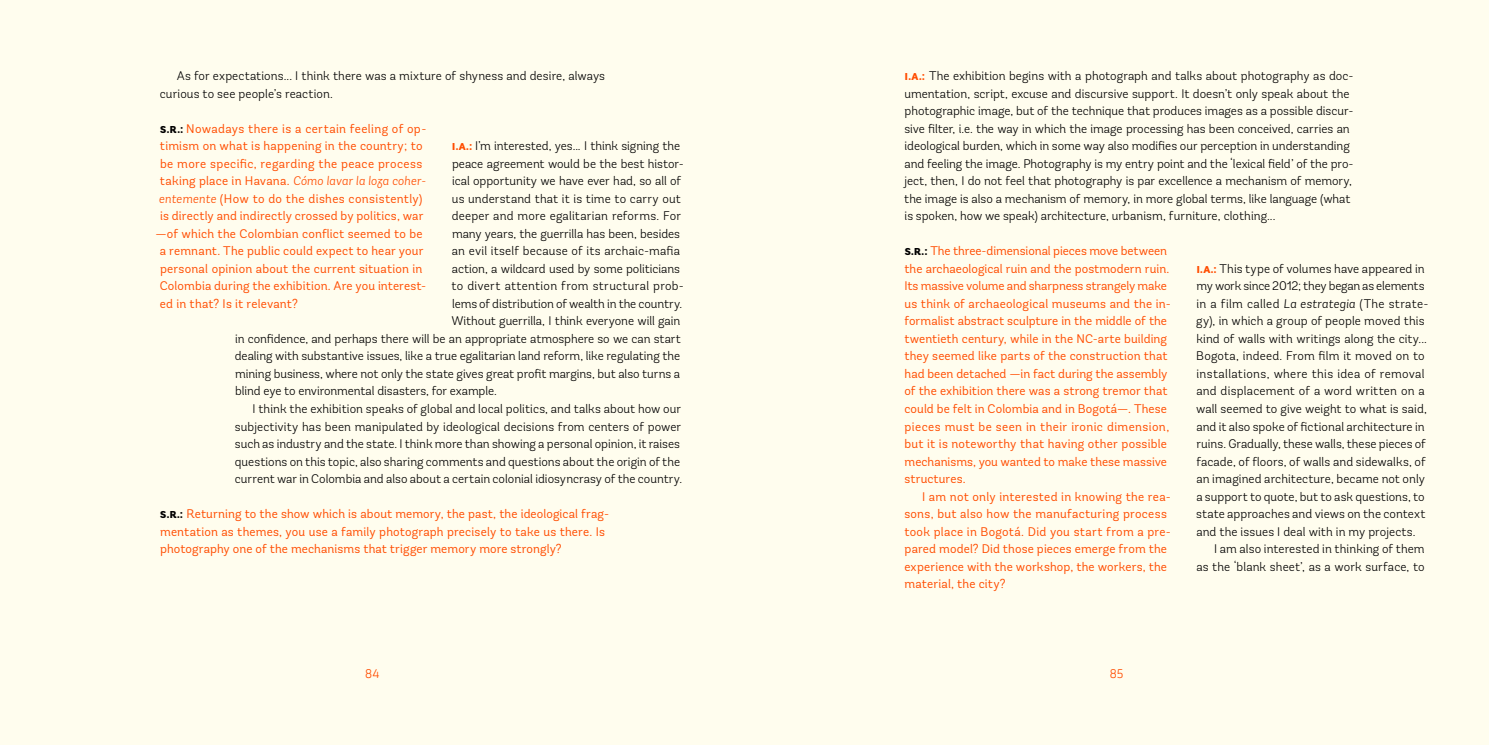
<style>
.page{position:relative;width:1489px;height:745px;background:#fff}
.page>*{position:absolute;margin:0;border:0;box-sizing:border-box;transform-origin:0 0}
.t1{font:300 12.5px/17.5px "Andes Rounded";color:#000}
.t2{font:12.5px/17.5px "Andes Rounded";letter-spacing:.01em;color:#ff4c00}
.t3{font:italic 300 12.5px "Andes";letter-spacing:.015em;color:#ff4c00}
.t4{font:300 12.5px "Andes Rounded";letter-spacing:.02em;color:#000}
.t5{font:200 12.5px "Darwin Alt";color:#ff4c00}
.s1{font-weight:900;font-size:10px;color:#000}
.s2{font-family:"Andes Rounded";font-weight:400;font-style:normal}
.s3{font-family:"Andes";font-weight:300;font-style:italic}
.s4{font-weight:900;font-size:10px;color:#ff4c00}
.s5{font-family:"Andes";font-style:italic}
</style>
<div class="page">
<div style="left:0;top:0;width:1488px;height:744px;background:#fffdee"></div>
<p class="t1" style="left:160px;top:67px;width:446px;text-indent:17px">As for expectations... I think there was a mixture of shyness and desire, always curious to see people’s reaction.</p>
<p class="t2" style="left:160px;top:119px;width:268px"><span class="s1">S.R.:</span> Nowadays there is a certain feeling of op&shy;timism on what is happening in the country; to be more specific, regarding the peace process</p>
<p class="t3" style="left:160px;top:173px;width:267px"><span class="s2">taking place in Havana.</span> Cómo lavar la loza coher-</p>
<p class="t2" style="left:159px;top:189px;width:265px"><span class="s3">entemente</span> (How to do the dishes consistently)</p>
<p class="t2" style="left:160px;top:207px;width:265px">is directly and indirectly crossed by politics, war</p>
<p class="t2" style="left:155px;top:224px;width:269px">—of which the Colombian conflict seemed to be</p>
<p class="t2" style="left:160px;top:242px;width:265px">a remnant. The public could expect to hear your</p>
<p class="t2" style="left:160px;top:259px;width:264px">personal opinion about the current situation in</p>
<p class="t2" style="left:160px;top:277px;width:268px">Colombia during the exhibition. Are you interest-</p>
<p class="t2" style="left:160px;top:294px;width:139px">ed in that? Is it relevant?</p>
<p class="t1" style="left:452px;top:137px;width:229px"><span class="s4">I.A.:</span> I’m interested, yes... I think signing the</p>
<p class="t1" style="left:452px;top:154px;width:233px">peace agreement would be the best histor-</p>
<p class="t1" style="left:452px;top:172px;width:231px">ical opportunity we have ever had, so all of</p>
<p class="t1" style="left:452px;top:189px;width:230px">us understand that it is time to carry out</p>
<p class="t1" style="left:452px;top:207px;width:231px">deeper and more egalitarian reforms. For</p>
<p class="t1" style="left:452px;top:224px;width:229px">many years, the guerrilla has been, besides</p>
<p class="t1" style="left:452px;top:242px;width:230px">an evil itself because of its archaic-mafia</p>
<p class="t1" style="left:452px;top:259px;width:230px">action, a wildcard used by some politicians</p>
<p class="t4" style="left:451px;top:278px;width:234px">to divert attention from structural prob-</p>
<p class="t1" style="left:452px;top:294px;width:232px">lems of distribution of wealth in the country.</p>
<p class="t1" style="left:451px;top:312px;width:230px">Without guerrilla, I think everyone will gain</p>
<p class="t1" style="left:235px;top:329px;width:447px">in confidence, and perhaps there will be an appropriate atmosphere so we can start</p>
<p class="t1" style="left:235px;top:347px;width:447px">dealing with substantive issues, like a true egalitarian land reform, like regulating the</p>
<p class="t1" style="left:235px;top:364px;width:446px">mining business, where not only the state gives great profit margins, but also turns a</p>
<p class="t1" style="left:235px;top:382px;width:263px">blind eye to environmental disasters, for example.</p>
<p class="t1" style="left:252px;top:399px;width:430px">I think the exhibition speaks of global and local politics, and talks about how our</p>
<p class="t1" style="left:235px;top:417px;width:448px">subjectivity has been manipulated by ideological decisions from centers of power</p>
<p class="t1" style="left:235px;top:434px;width:447px">such as industry and the state. I think more than showing a personal opinion, it raises</p>
<p class="t1" style="left:235px;top:452px;width:447px">questions on this topic, also sharing comments and questions about the origin of the</p>
<p class="t1" style="left:235px;top:469px;width:449px">current war in Colombia and also about a certain colonial idiosyncrasy of the country.</p>
<p class="t2" style="left:160px;top:504px;width:450px"><span class="s1">S.R.:</span> Returning to the show which is about memory, the past, the ideological frag&shy;mentation as themes, you use a family photograph precisely to take us there. Is photography one of the mechanisms that trigger memory more strongly?</p>
<p class="t1" style="left:904px;top:67px;width:451px"><span class="s4">I.A.:</span> The exhibition begins with a photograph and talks about photography as doc&shy;umentation, script, excuse and discursive support. It doesn’t only speak about the photographic image, but of the technique that produces images as a possible discur&shy;sive filter, i.e. the way in which the image processing has been conceived, carries an ideological burden, which in some way also modifies our perception in understanding and feeling the image. Photography is my entry point and the ‘lexical field’ of the pro&shy;ject, then, I do not feel that photography is par excellence a mechanism of memory, the image is also a mechanism of memory, in more global terms, like language (what is spoken, how we speak) architecture, urbanism, furniture, clothing...</p>
<p class="t2" style="left:904px;top:242px;width:268px"><span class="s1">S.R.:</span> The three-dimensional pieces move between the archaeological ruin and the postmodern ruin.<br>Its massive volume and sharpness strangely make us think of archaeological museums and the in&shy;formalist abstract sculpture in the middle of the twentieth century, while in the NC-arte building they seemed like parts of the construction that had been detached —in fact during the assembly of the exhibition there was a strong tremor that could be felt in Colombia and in Bogotá—. These pieces must be seen in their ironic dimension, but it is noteworthy that having other possible mechanisms, you wanted to make these massive structures.</p>
<p class="t2" style="left:904px;top:487px;width:268px;text-indent:18px">I am not only interested in knowing the rea&shy;sons, but also how the manufacturing process took place in Bogotá. Did you start from a pre&shy;pared model? Did those pieces emerge from the experience with the workshop, the workers, the material, the city?</p>
<p class="t1" style="left:1195px;top:259px;width:234px"><span class="s4">I.A.:</span> This type of volumes have appeared in my work since 2012; they began as elements in a film called <span class="s5">La estrategia</span> (The strate&shy;gy), in which a group of people moved this kind of walls with writings along the city...<br>Bogota, indeed. From film it moved on to installations, where this idea of removal and displacement of a word written on a wall seemed to give weight to what is said, and it also spoke of fictional architecture in ruins. Gradually, these walls, these pieces of facade, of floors, of walls and sidewalks, of an imagined architecture, became not only a support to quote, but to ask questions, to state approaches and views on the context and the issues I deal with in my projects.</p>
<p class="t1" style="left:1196px;top:539px;width:230px;text-align:right">I am also interested in thinking of them<br>as the ‘blank sheet’, as a work surface, to</p>
<p class="t5" style="left:365px;top:665px;width:15px">84</p>
<p class="t5" style="left:1109px;top:665px;width:15px">85</p>
</div>
